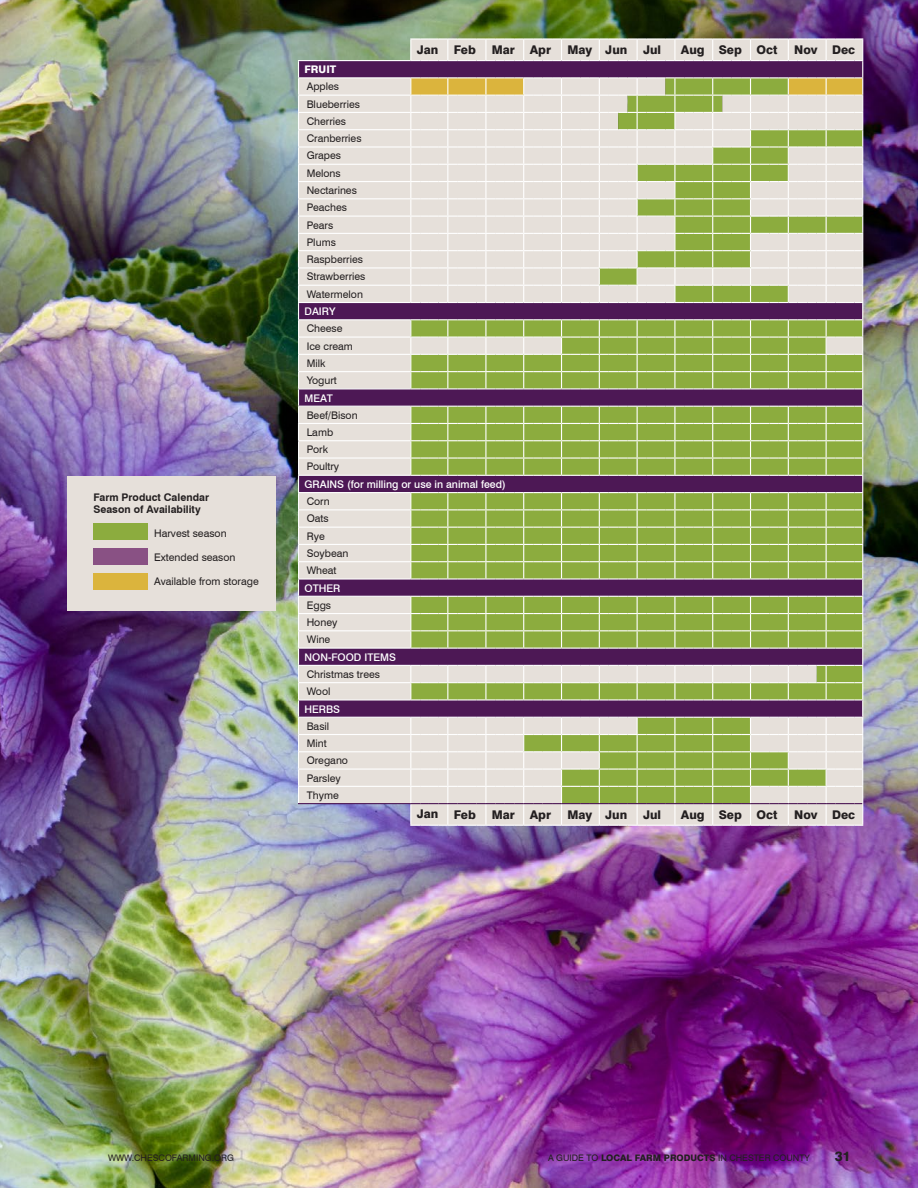
<style>
.page{position:relative;width:918px;height:1188px;background:#fff}
.page>*{position:absolute;margin:0;border:0;box-sizing:border-box;transform-origin:0 0}
.t1{font:800 13.5px "Swiss 721 BT";color:#231f20}
.Calendar_months_2014{font:800 12px "Swiss 721 BT";color:#231f20}
.Calendar_item_2014{font:10.5px "Swiss 721 BT";color:#231f20}
.Calendar_category_20{font:500 10.5px "Swiss 721 BT";color:#fff}
.Calendar_legend_2014{font:10.5px "Swiss 721 BT";color:#231f20}
.Calendar_legend_titl{font:700 10.5px/12px "Swiss 721 BT";color:#231f20}
.Calendar_category_20-2{font:800 10.5px "Swiss 721 BT";color:#fff}
.t2{font:9px "Swiss 721 BT";color:#231f20}
.s1{font-weight:800}
</style>
<div class="page">
<img style="left:0;top:0;width:918px;height:1188px">
<svg style="left:299px;top:39px;width:111px;height:786px;background:#c8c8c9"></svg>
<svg style="left:299px;top:61px;width:111px;height:656px;background:#cabcc2"></svg>
<hr style="left:298px;top:77px;width:113px;height:1px;background:#fff">
<hr style="left:298px;top:95px;width:113px;height:1px;background:#fff">
<hr style="left:298px;top:112px;width:113px;height:1px;background:#fff">
<hr style="left:298px;top:129px;width:113px;height:1px;background:#fff">
<hr style="left:298px;top:146px;width:113px;height:2px;background:#fff">
<hr style="left:298px;top:164px;width:113px;height:1px;background:#fff">
<hr style="left:298px;top:181px;width:113px;height:1px;background:#fff">
<hr style="left:298px;top:198px;width:113px;height:1px;background:#fff">
<hr style="left:298px;top:250px;width:113px;height:1px;background:#fff">
<hr style="left:298px;top:267px;width:113px;height:2px;background:#fff">
<hr style="left:298px;top:285px;width:113px;height:1px;background:#fff">
<hr style="left:298px;top:319px;width:113px;height:1px;background:#fff">
<hr style="left:298px;top:406px;width:113px;height:1px;background:#fff">
<hr style="left:298px;top:492px;width:113px;height:1px;background:#fff">
<hr style="left:298px;top:596px;width:113px;height:1px;background:#fff">
<hr style="left:298px;top:665px;width:113px;height:1px;background:#fff">
<hr style="left:298px;top:717px;width:113px;height:1px;background:#fff">
<hr style="left:298px;top:302px;width:113px;height:1px;background:#fff">
<hr style="left:298px;top:388px;width:113px;height:1px;background:#fff">
<hr style="left:298px;top:475px;width:113px;height:1px;background:#fff">
<hr style="left:298px;top:578px;width:113px;height:2px;background:#fff">
<hr style="left:298px;top:648px;width:113px;height:1px;background:#fff">
<hr style="left:298px;top:699px;width:113px;height:2px;background:#fff">
<hr style="left:299px;top:337px;width:112px;height:1px;background:#fff">
<hr style="left:299px;top:354px;width:112px;height:1px;background:#fff">
<hr style="left:299px;top:371px;width:112px;height:1px;background:#fff">
<hr style="left:299px;top:457px;width:112px;height:2px;background:#fff">
<hr style="left:299px;top:509px;width:112px;height:1px;background:#fff">
<hr style="left:299px;top:527px;width:112px;height:1px;background:#fff">
<hr style="left:299px;top:544px;width:112px;height:1px;background:#fff">
<hr style="left:299px;top:561px;width:112px;height:1px;background:#fff">
<hr style="left:299px;top:682px;width:112px;height:1px;background:#fff">
<hr style="left:299px;top:734px;width:112px;height:1px;background:#fff">
<hr style="left:299px;top:751px;width:112px;height:1px;background:#fff">
<hr style="left:298px;top:216px;width:113px;height:1px;background:#fff">
<hr style="left:298px;top:233px;width:113px;height:1px;background:#fff">
<hr style="left:298px;top:423px;width:113px;height:1px;background:#fff">
<hr style="left:298px;top:440px;width:113px;height:1px;background:#fff">
<hr style="left:298px;top:613px;width:113px;height:1px;background:#fff">
<hr style="left:298px;top:630px;width:113px;height:1px;background:#fff">
<hr style="left:298px;top:769px;width:113px;height:1px;background:#fff">
<hr style="left:298px;top:60px;width:113px;height:1px;background:#fff">
<hr style="left:298px;top:786px;width:113px;height:1px;background:#fff">
<svg style="left:298px;top:61px;width:1px;height:742px"></svg>
<hr style="left:298px;top:803px;width:113px;height:1px;background:#4d1855">
<svg style="left:410px;top:38px;width:453px;height:788px;background:#aaae85"></svg>
<div style="left:68px;top:476px;width:208px;height:135px;background:#e6e0da"></div>
<div style="left:93px;top:523px;width:54px;height:17px;background:#8cac3e"></div>
<div style="left:93px;top:548px;width:54px;height:17px;background:#895184"></div>
<div style="left:93px;top:573px;width:54px;height:17px;background:#dbb43d"></div>
<p class="Calendar_legend_titl" style="left:93px;top:491px;width:117px">Farm Product Calendar<br>Season of Availability</p>
<p class="Calendar_legend_2014" style="left:154px;top:527px;width:74px">Harvest season</p>
<p class="Calendar_legend_2014" style="left:154px;top:551px;width:83px">Extended season</p>
<p class="Calendar_legend_2014" style="left:154px;top:575px;width:106px">Available from storage</p>
<p class="Calendar_months_2014" style="left:417px;top:42px;width:23px">Jan</p>
<p class="Calendar_months_2014" style="left:454px;top:43px;width:23px">Feb</p>
<p class="Calendar_months_2014" style="left:492px;top:43px;width:25px">Mar</p>
<p class="Calendar_months_2014" style="left:530px;top:43px;width:23px">Apr</p>
<p class="Calendar_months_2014" style="left:568px;top:43px;width:26px">May</p>
<p class="Calendar_months_2014" style="left:605px;top:43px;width:24px">Jun</p>
<p class="Calendar_months_2014" style="left:643px;top:43px;width:20px">Jul</p>
<p class="Calendar_months_2014" style="left:681px;top:43px;width:25px">Aug</p>
<p class="Calendar_months_2014" style="left:719px;top:43px;width:25px">Sep</p>
<p class="Calendar_months_2014" style="left:757px;top:43px;width:22px">Oct</p>
<p class="Calendar_months_2014" style="left:794px;top:43px;width:25px">Nov</p>
<p class="Calendar_months_2014" style="left:832px;top:43px;width:25px">Dec</p>
<p class="Calendar_category_20-2" style="left:305px;top:63px;width:33px">FRUIT</p>
<p class="Calendar_item_2014" style="left:307px;top:80px;width:34px">Apples</p>
<p class="Calendar_item_2014" style="left:307px;top:97px;width:55px">Blueberries</p>
<p class="Calendar_item_2014" style="left:307px;top:115px;width:41px">Cherries</p>
<p class="Calendar_item_2014" style="left:307px;top:132px;width:56px">Cranberries</p>
<p class="Calendar_item_2014" style="left:307px;top:149px;width:36px">Grapes</p>
<p class="Calendar_item_2014" style="left:307px;top:167px;width:36px">Melons</p>
<p class="Calendar_item_2014" style="left:307px;top:184px;width:52px">Nectarines</p>
<p class="Calendar_item_2014" style="left:307px;top:201px;width:42px">Peaches</p>
<p class="Calendar_item_2014" style="left:307px;top:218px;width:28px">Pears</p>
<p class="Calendar_item_2014" style="left:307px;top:236px;width:31px">Plums</p>
<p class="Calendar_item_2014" style="left:307px;top:253px;width:58px">Raspberries</p>
<p class="Calendar_item_2014" style="left:307px;top:270px;width:60px">Strawberries</p>
<p class="Calendar_item_2014" style="left:307px;top:288px;width:58px">Watermelon</p>
<p class="Calendar_category_20" style="left:305px;top:305px;width:32px">DAIRY</p>
<p class="Calendar_item_2014" style="left:307px;top:322px;width:37px">Cheese</p>
<p class="Calendar_item_2014" style="left:307px;top:339px;width:48px">Ice cream</p>
<p class="Calendar_item_2014" style="left:307px;top:357px;width:20px">Milk</p>
<p class="Calendar_item_2014" style="left:307px;top:374px;width:32px">Yogurt</p>
<p class="Calendar_category_20" style="left:305px;top:391px;width:30px">MEAT</p>
<p class="Calendar_item_2014" style="left:307px;top:409px;width:52px">Beef/Bison</p>
<p class="Calendar_item_2014" style="left:307px;top:426px;width:28px">Lamb</p>
<p class="Calendar_item_2014" style="left:307px;top:443px;width:23px">Pork</p>
<p class="Calendar_item_2014" style="left:307px;top:460px;width:34px">Poultry</p>
<p class="Calendar_category_20" style="left:305px;top:478px;width:203px">GRAINS (for milling or use in animal feed)</p>
<p class="Calendar_item_2014" style="left:307px;top:495px;width:25px">Corn</p>
<p class="Calendar_item_2014" style="left:307px;top:512px;width:23px">Oats</p>
<p class="Calendar_item_2014" style="left:307px;top:529px;width:20px">Rye</p>
<p class="Calendar_item_2014" style="left:307px;top:547px;width:43px">Soybean</p>
<p class="Calendar_item_2014" style="left:307px;top:564px;width:31px">Wheat</p>
<p class="Calendar_category_20" style="left:305px;top:582px;width:37px">OTHER</p>
<p class="Calendar_item_2014" style="left:307px;top:599px;width:26px">Eggs</p>
<p class="Calendar_item_2014" style="left:307px;top:616px;width:32px">Honey</p>
<p class="Calendar_item_2014" style="left:307px;top:633px;width:25px">Wine</p>
<p class="Calendar_category_20" style="left:305px;top:651px;width:93px">NON-FOOD ITEMS</p>
<p class="Calendar_item_2014" style="left:307px;top:668px;width:75px">Christmas trees</p>
<p class="Calendar_item_2014" style="left:307px;top:685px;width:25px">Wool</p>
<p class="Calendar_category_20" style="left:305px;top:703px;width:37px">HERBS</p>
<p class="Calendar_item_2014" style="left:307px;top:720px;width:24px">Basil</p>
<p class="Calendar_item_2014" style="left:307px;top:737px;width:21px">Mint</p>
<p class="Calendar_item_2014" style="left:307px;top:754px;width:43px">Oregano</p>
<p class="Calendar_item_2014" style="left:307px;top:771px;width:36px">Parsley</p>
<p class="Calendar_item_2014" style="left:307px;top:789px;width:34px">Thyme</p>
<p class="Calendar_months_2014" style="left:417px;top:807px;width:23px">Jan</p>
<p class="Calendar_months_2014" style="left:454px;top:807px;width:23px">Feb</p>
<p class="Calendar_months_2014" style="left:492px;top:807px;width:25px">Mar</p>
<p class="Calendar_months_2014" style="left:530px;top:807px;width:23px">Apr</p>
<p class="Calendar_months_2014" style="left:568px;top:807px;width:26px">May</p>
<p class="Calendar_months_2014" style="left:605px;top:807px;width:24px">Jun</p>
<p class="Calendar_months_2014" style="left:643px;top:807px;width:20px">Jul</p>
<p class="Calendar_months_2014" style="left:681px;top:807px;width:25px">Aug</p>
<p class="Calendar_months_2014" style="left:719px;top:807px;width:25px">Sep</p>
<p class="Calendar_months_2014" style="left:757px;top:807px;width:22px">Oct</p>
<p class="Calendar_months_2014" style="left:794px;top:807px;width:25px">Nov</p>
<p class="Calendar_months_2014" style="left:832px;top:807px;width:25px">Dec</p>
<p class="t2" style="left:108px;top:1152px;width:128px">WWW.CHESCOFARMING.ORG</p>
<p class="t2" style="left:548px;top:1152px;width:263px">A GUIDE TO <span class="s1">LOCAL FARM PRODUCTS</span> IN CHESTER COUNTY</p>
<p class="t1" style="left:835px;top:1148px;width:17px">31</p>
</div>
